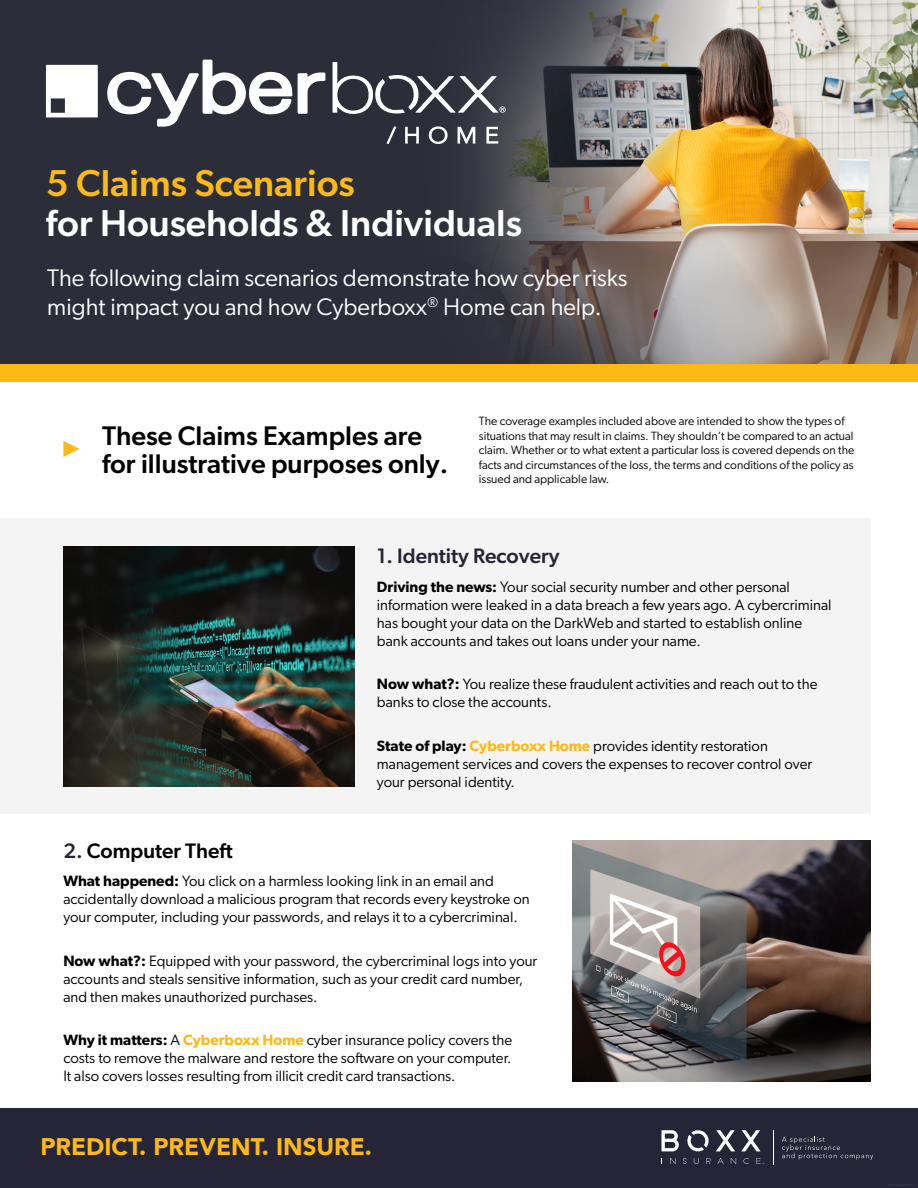
<style>
.page{position:relative;width:918px;height:1188px;background:#fff}
.page>*{position:absolute;margin:0;border:0;box-sizing:border-box;transform-origin:0 0}
.t1{font:500 37.5px "Gibson";color:#fff}
.t2{font:500 37.5px "Gibson";color:#fdb916}
.t3{font:500 27px/28.5px "Gibson";color:#000}
.t4{font:27px "Menlo";color:#fdb916}
.t5{font:24px/28.8px "Gibson";color:#fff}
.t6{font:900 24px "Avenir";color:#fdb916}
.t7{font:500 21px "Gibson";color:#262537}
.t8{font:500 21px "Gibson";color:#000}
.t9{font:15px/18px "Gibson";color:#000}
.t10{font:12px/14.4px "Gibson";color:#000}
.s1{font-weight:600}
.s2{font-weight:600;color:#fdb916}
.s3{color:#262537}
</style>
<div class="page">
<div style="left:0;top:1108px;width:918px;height:80px;background:#262537"></div>
<svg style="left:782px;top:1136px;width:91px;height:24px"></svg>
<svg style="left:757px;top:1158px;width:7px;height:6px"></svg>
<svg style="left:743px;top:1158px;width:6px;height:6px"></svg>
<svg style="left:731px;top:1158px;width:5px;height:6px"></svg>
<svg style="left:717px;top:1158px;width:7px;height:6px"></svg>
<svg style="left:707px;top:1158px;width:4px;height:6px"></svg>
<svg style="left:694px;top:1158px;width:5px;height:6px"></svg>
<svg style="left:683px;top:1158px;width:3px;height:6px"></svg>
<svg style="left:670px;top:1158px;width:6px;height:6px"></svg>
<svg style="left:741px;top:1130px;width:20px;height:21px"></svg>
<svg style="left:716px;top:1130px;width:19px;height:21px"></svg>
<svg style="left:687px;top:1130px;width:22px;height:22px"></svg>
<svg style="left:662px;top:1130px;width:17px;height:21px"></svg>
<img style="left:572px;top:841px;width:298px;height:240px">
<div style="left:0;top:518px;width:870px;height:296px;background:#f4f4f4"></div>
<img style="left:63px;top:546px;width:292px;height:241px">
<img style="left:0;top:0;width:918px;height:364px">
<div style="left:0;top:364px;width:918px;height:18px;background:#fdb913"></div>
<svg style="left:486px;top:127px;width:12px;height:17px"></svg>
<svg style="left:458px;top:127px;width:17px;height:17px"></svg>
<svg style="left:429px;top:126px;width:19px;height:18px"></svg>
<svg style="left:405px;top:127px;width:14px;height:17px"></svg>
<svg style="left:386px;top:126px;width:10px;height:18px"></svg>
<svg style="left:333px;top:62px;width:173px;height:52px"></svg>
<svg style="left:298px;top:72px;width:27px;height:42px"></svg>
<svg style="left:107px;top:60px;width:185px;height:67px"></svg>
<svg style="left:46px;top:65px;width:52px;height:53px"></svg>
<h1 class="t2" style="left:46px;top:160px;width:310px">5 Claims Scenarios</h1>
<h1 class="t1" style="left:46px;top:201px;width:478px">for Households &amp; Individuals</h1>
<h3 class="t5" style="left:47px;top:263px;width:582px">The following claim scenarios demonstrate how cyber risks might impact you and how Cyberboxx<sup>®</sup> Home can help.</h3>
<h2 class="t4" style="left:63px;top:428px;width:18px">▶</h2>
<h2 class="t3" style="left:102px;top:421px;width:347px">These Claims Examples are for illustrative purposes only.</h2>
<p class="t10" style="left:479px;top:414px;width:377px">The coverage examples included above are intended to show the types of situations that may result in claims. They shouldn’t be compared to an actual claim. Whether or to what extent a particular loss is covered depends on the facts and circumstances of the loss, the terms and conditions of the policy as issued and applicable law.</p>
<h3 class="t7" style="left:377px;top:543px;width:184px">1. Identity Recovery</h3>
<p class="t9" style="left:377px;top:577px;width:456px"><span class="s1">Driving the news:</span> Your social security number and other personal information were leaked in a data breach a few years ago. A cybercriminal has bought your data on the DarkWeb and started to establish online bank accounts and takes out loans under your name.</p>
<p class="t9" style="left:377px;top:675px;width:442px"><span class="s1">Now what?:</span> You realize these fraudulent activities and reach out to the banks to close the accounts.</p>
<p class="t9" style="left:377px;top:736px;width:437px"><span class="s1">State of play:</span> <span class="s2">Cyberboxx Home</span> provides identity restoration management services and covers the expenses to recover control over your personal identity.</p>
<h3 class="t8" style="left:63px;top:838px;width:171px"><span class="s3">2.</span> Computer Theft</h3>
<p class="t9" style="left:63px;top:872px;width:468px"><span class="s1">What happened:</span> You click on a harmless looking link in an email and accidentally download a malicious program that records every keystroke on your computer, including your passwords, and relays it to a cybercriminal.</p>
<p class="t9" style="left:63px;top:952px;width:476px"><span class="s1">Now what?:</span> Equipped with your password, the cybercriminal logs into your accounts and steals sensitive information, such as your credit card number, and then makes unauthorized purchases.</p>
<p class="t9" style="left:63px;top:1031px;width:450px;text-align:justify"><span class="s1">Why it matters:</span> A <span class="s2">Cyberboxx Home</span> cyber insurance policy covers the costs to remove the malware and restore the software on your computer.<br>It also covers losses resulting from illicit credit card transactions.</p>
<h3 class="t6" style="left:40px;top:1126px;width:333px">PREDICT. PREVENT. INSURE.</h3>
</div>
